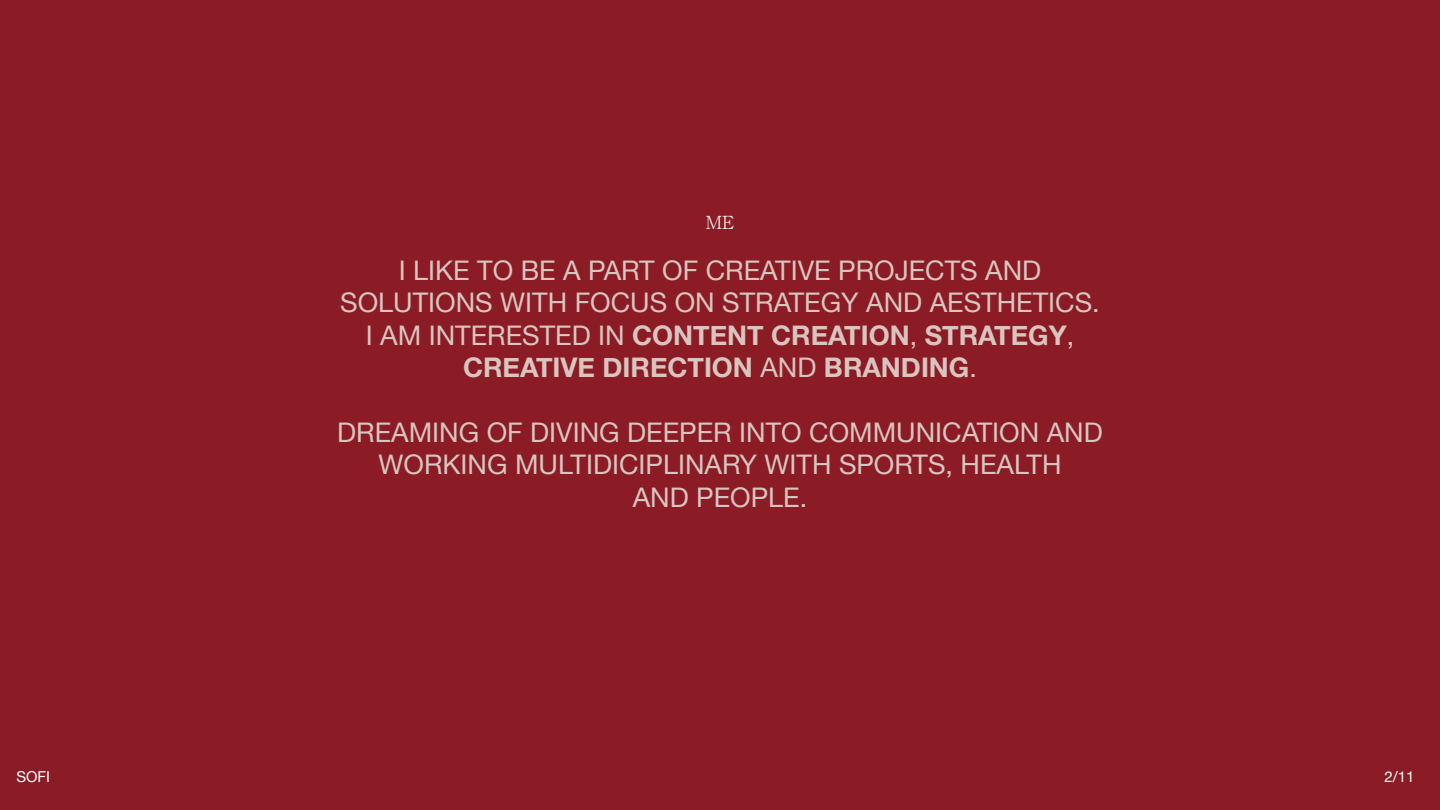
<style>
.page{position:relative;width:1440px;height:810px;background:#8b1b25}
.page>*{position:absolute;margin:0;border:0;box-sizing:border-box;transform-origin:0 0}
.t1{font:27px/32.4px "Helvetica Neue";color:#d9c5c0;text-align:center}
.t2{font:300 18px "Ryumin Pr 6 N";color:#fff}
.t3{font:15px "Helvetica Neue";color:#fff}
.s1{font-weight:700}
</style>
<div class="page">
<p class="t2" style="left:705px;top:209px;width:31px">ME</p>
<p class="t1" style="left:340px;top:256px;width:761px">I LIKE TO BE A PART OF CREATIVE PROJECTS AND SOLUTIONS WITH FOCUS ON STRATEGY AND AESTHETICS.<br>I AM INTERESTED IN <span class="s1">CONTENT CREATION</span>, <span class="s1">STRATEGY</span>, <span class="s1">CREATIVE DIRECTION</span> AND <span class="s1">BRANDING</span>.</p>
<p class="t1" style="left:337px;top:418px;width:767px">DREAMING OF DIVING DEEPER INTO COMMUNICATION AND<br>WORKING MULTIDICIPLINARY WITH SPORTS, HEALTH<br>AND PEOPLE.</p>
<p class="t3" style="left:16px;top:765px;width:35px">SOFI</p>
<p class="t3" style="left:1384px;top:765px;width:32px">2/11</p>
</div>
